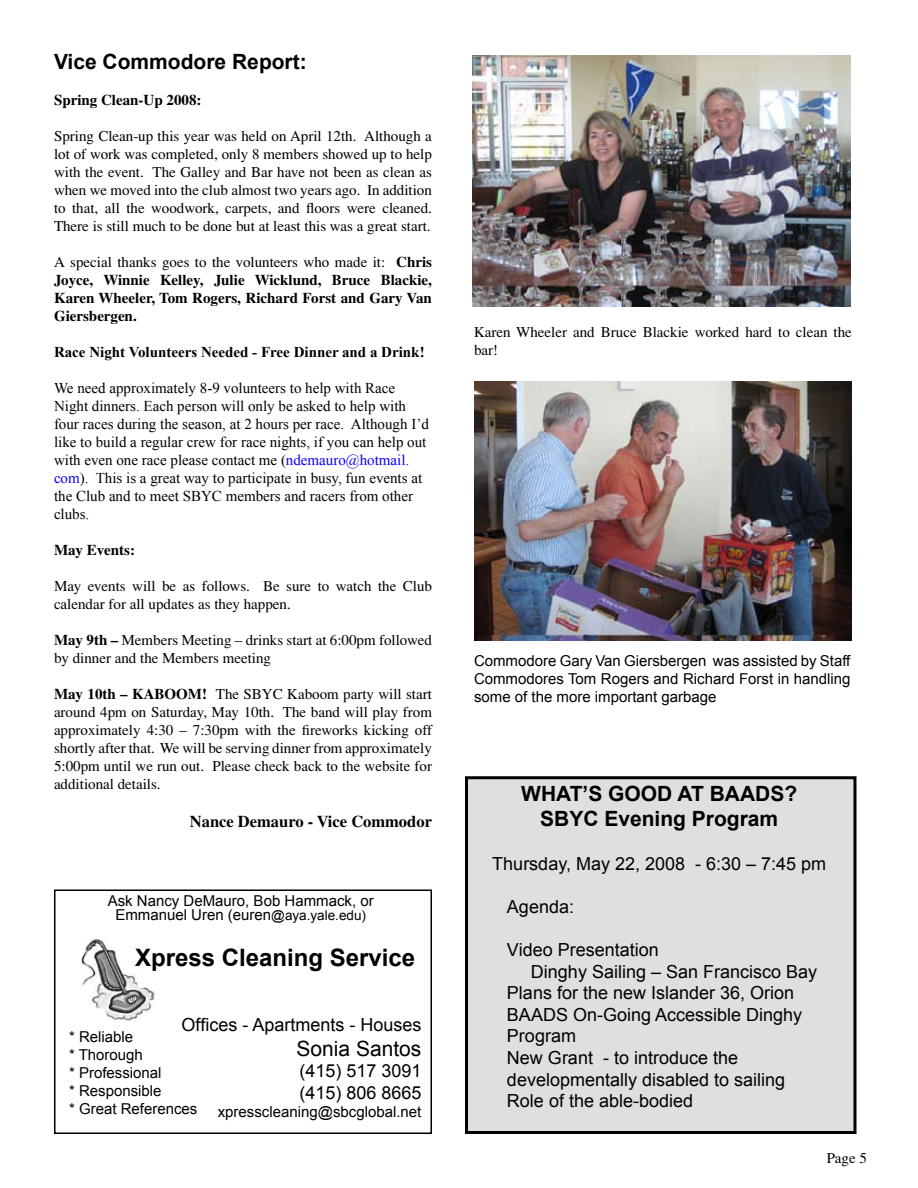
<style>
.page{position:relative;width:918px;height:1188px;background:#fff}
.page>*{position:absolute;margin:0;border:0;box-sizing:border-box;transform-origin:0 0}
.t1{font:700 24px "Arial";color:#000}
.t2{font:700 21px/25.2px "Arial";color:#000;text-align:center}
.t3{font:21px "Arial";color:#000}
.t4{font:18px/21.6px "Arial";color:#000}
.t5{font:700 16.5px "Times";color:#000}
.t6{font:15px/18px "Times";color:#000}
.t7{font:15px/18px "Times New Roman";color:#000}
.t8{font:15px/18px "Arial";color:#000;text-align:justify}
.t9{font:700 15px/18px "Times";color:#000;text-align:justify}
.t10{font:700 15px "Times New Roman";color:#000}
.s1{font-weight:400}
.s2{color:#0c00ff}
.s3{font-weight:700}
.s4{font-size:13.5px}
</style>
<div class="page">
<img style="left:472px;top:56px;width:378px;height:250px">
<img style="left:474px;top:381px;width:378px;height:259px">
<div style="left:54px;top:890px;width:378px;height:244px;border:2px solid #000"></div>
<img style="left:81px;top:939px;width:74px;height:82px">
<div style="left:466px;top:778px;width:389px;height:354px;background:#dedfe0"></div>
<div style="left:465px;top:776px;width:391px;height:358px;border:3px solid #000"></div>
<h2 class="t2" style="left:54px;top:49px;width:254px">Vice Commodore Report:</h2>
<p class="t9" style="left:54px;top:91px;width:149px">Spring Clean-Up 2008:</p>
<p class="t6" style="left:54px;top:127px;width:379px;text-align:justify">Spring Clean-up this year was held on April 12th. Although a lot of work was completed, only 8 members showed up to help with the event. The Galley and Bar have not been as clean as when we moved into the club almost two years ago. In addition to that, all the woodwork, carpets, and floors were cleaned.<br>There is still much to be done but at least this was a great start.</p>
<p class="t9" style="left:54px;top:253px;width:380px"><span class="s1">A special thanks goes to the volunteers who made it:</span> Chris Joyce, Winnie Kelley, Julie Wicklund, Bruce Blackie, Karen Wheeler, Tom Rogers, Richard Forst and Gary Van Giersbergen.</p>
<p class="t10" style="left:54px;top:344px;width:372px">Race Night Volunteers Needed - Free Dinner and a Drink!</p>
<p class="t7" style="left:54px;top:379px;width:376px">We need approximately 8-9 volunteers to help with Race Night dinners. Each person will only be asked to help with four races during the season, at 2 hours per race. Although I’d like to build a regular crew for race nights, if you can help out with even one race please contact me (<span class="s2">ndemauro@hotmail. com</span>). This is a great way to participate in busy, fun events at the Club and to meet SBYC members and racers from other clubs.</p>
<p class="t9" style="left:54px;top:541px;width:83px">May Events:</p>
<p class="t6" style="left:54px;top:577px;width:380px">May events will be as follows. Be sure to watch the Club calendar for all updates as they happen.</p>
<p class="t6" style="left:54px;top:631px;width:380px"><span class="s3">May 9th –</span> Members Meeting – drinks start at 6:00pm followed by dinner and the Members meeting</p>
<p class="t6" style="left:54px;top:685px;width:380px;text-align:justify"><span class="s3">May 10th – KABOOM!</span> The SBYC Kaboom party will start around 4pm on Saturday, May 10th. The band will play from approximately 4:30 – 7:30pm with the fireworks kicking off shortly after that. We will be serving dinner from approximately 5:00pm until we run out. Please check back to the website for additional details.</p>
<p class="t5" style="left:190px;top:812px;width:244px">Nance Demauro - Vice Commodor</p>
<p class="t8" style="left:108px;top:894px;width:267px;line-height:13.5px;text-align:center">Ask Nancy DeMauro, Bob Hammack, or<br>Emmanuel Uren (euren<span class="s4">@aya.yale.edu)</span></p>
<h1 class="t1" style="left:135px;top:944px;width:282px">Xpress Cleaning Service</h1>
<p class="t4" style="left:181px;top:1013px;width:242px">Offices - Apartments - Houses</p>
<h2 class="t3" style="left:297px;top:1037px;width:126px">Sonia Santos</h2>
<p class="t4" style="left:299px;top:1060px;width:124px">(415) 517 3091 (415) 806 8665</p>
<p class="t8" style="left:218px;top:1103px;width:205px">xpresscleaning@sbcglobal.net</p>
<p class="t8" style="left:69px;top:1028px;width:130px;text-align:left">* Reliable<br>* Thorough<br>* Professional<br>* Responsible<br>* Great References</p>
<p class="t6" style="left:474px;top:323px;width:379px">Karen Wheeler and Bruce Blackie worked hard to clean the bar!</p>
<p class="t8" style="left:474px;top:652px;width:378px">Commodore Gary Van Giersbergen was assisted by Staff Commodores Tom Rogers and Richard Forst in handling some of the more important garbage</p>
<h2 class="t2" style="left:521px;top:781px;width:278px">WHAT’S GOOD AT BAADS?<br>SBYC Evening Program</h2>
<p class="t4" style="left:492px;top:853px;width:335px">Thursday, May 22, 2008 - 6:30 – 7:45 pm</p>
<p class="t4" style="left:507px;top:896px;width:69px">Agenda:</p>
<p class="t4" style="left:507px;top:939px;width:153px">Video Presentation</p>
<p class="t4" style="left:531px;top:961px;width:288px">Dinghy Sailing – San Francisco Bay</p>
<p class="t4" style="left:507px;top:982px;width:289px">Plans for the new Islander 36, Orion</p>
<p class="t4" style="left:507px;top:1004px;width:297px">BAADS On-Going Accessible Dinghy</p>
<p class="t4" style="left:507px;top:1025px;width:71px">Program</p>
<p class="t4" style="left:507px;top:1047px;width:233px">New Grant - to introduce the</p>
<p class="t4" style="left:507px;top:1069px;width:280px">developmentally disabled to sailing</p>
<p class="t4" style="left:507px;top:1090px;width:188px">Role of the able-bodied</p>
<p class="t6" style="left:827px;top:1149px;width:42px">Page 5</p>
</div>
